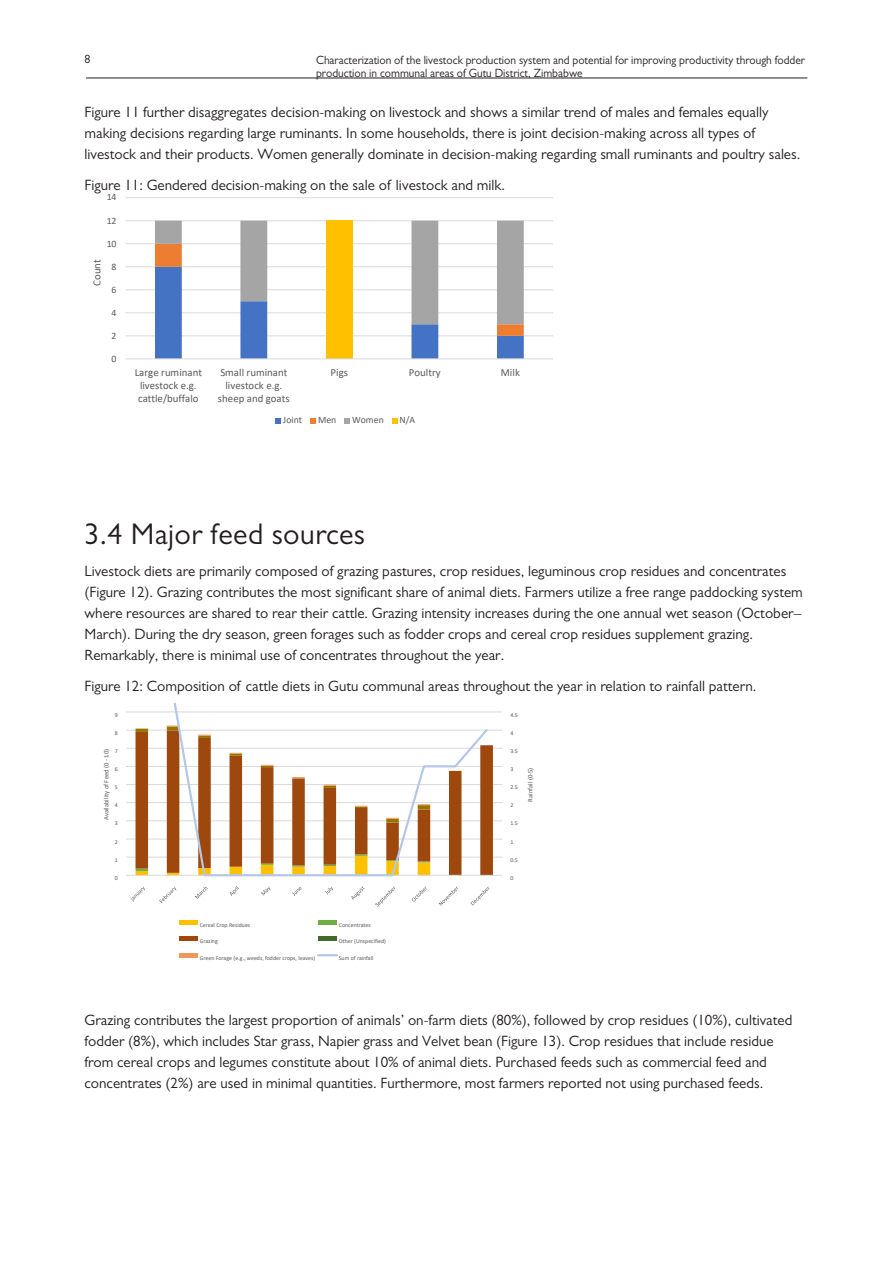
<style>
.page{position:relative;width:893px;height:1263px;background:#fff}
.page>*{position:absolute;margin:0;border:0;box-sizing:border-box;transform-origin:0 0}
.Heading_1{font:30px "Gill Sans";letter-spacing:.01em;color:#231f20}
.Body_Text{font:15px/21px "Gill Sans";color:#231f20}
.Figure_Caption{font:15px "Gill Sans";color:#231f20}
.t1{font:12px/13.5px "Gill Sans";color:#231f20;scale:.95 1}
.t2{font:12px "Gill Sans";color:#231f20}
.t3{font:10.8px/13.2px "Calibri";color:#595959;text-align:center}
.t4{font:9.75px "Calibri";color:#595959}
.t5{font:6.6px "Calibri";letter-spacing:.005em;color:#595959}
.t6{font:5.85px "Calibri";letter-spacing:-.005em;color:#595959}
</style>
<div class="page">
<hr style="left:86px;top:78px;width:721px;height:1px;background:#231f20">
<hr style="left:126px;top:335px;width:427px;height:1px;background:#d9d9d9">
<hr style="left:126px;top:312px;width:427px;height:1px;background:#d9d9d9">
<hr style="left:126px;top:289px;width:427px;height:1px;background:#d9d9d9">
<hr style="left:126px;top:266px;width:427px;height:1px;background:#d9d9d9">
<hr style="left:126px;top:243px;width:427px;height:1px;background:#d9d9d9">
<hr style="left:126px;top:220px;width:427px;height:1px;background:#d9d9d9">
<hr style="left:126px;top:197px;width:427px;height:1px;background:#d9d9d9">
<svg style="left:155px;top:221px;width:369px;height:137px"></svg>
<div style="left:326px;top:221px;width:27px;height:138px;background:#ffc000"></div>
<hr style="left:126px;top:358px;width:427px;height:1px;background:#d9d9d9">
<svg style="left:276px;top:418px;width:5px;height:5px"></svg>
<svg style="left:310px;top:418px;width:6px;height:5px"></svg>
<svg style="left:345px;top:418px;width:5px;height:5px"></svg>
<svg style="left:392px;top:418px;width:5px;height:5px"></svg>
<hr style="left:126px;top:857px;width:376px;height:1px;background:#d9d9d9">
<hr style="left:126px;top:839px;width:376px;height:1px;background:#d9d9d9">
<hr style="left:126px;top:820px;width:376px;height:1px;background:#d9d9d9">
<hr style="left:126px;top:802px;width:376px;height:1px;background:#d9d9d9">
<hr style="left:126px;top:784px;width:376px;height:1px;background:#d9d9d9">
<hr style="left:126px;top:766px;width:376px;height:1px;background:#d9d9d9">
<hr style="left:126px;top:748px;width:376px;height:1px;background:#d9d9d9">
<hr style="left:126px;top:730px;width:376px;height:1px;background:#d9d9d9">
<hr style="left:126px;top:711px;width:376px;height:1px;background:#d9d9d9">
<hr style="left:126px;top:703px;width:376px;height:1px;background:#d9d9d9">
<hr style="left:126px;top:875px;width:376px;height:1px;background:#d9d9d9">
<svg style="left:139px;top:703px;width:351px;height:173px"></svg>
<svg style="left:130px;top:886px;width:15px;height:16px"></svg>
<svg style="left:159px;top:887px;width:17px;height:16px"></svg>
<svg style="left:195px;top:887px;width:13px;height:12px"></svg>
<svg style="left:230px;top:886px;width:9px;height:10px"></svg>
<svg style="left:261px;top:886px;width:9px;height:9px"></svg>
<svg style="left:292px;top:887px;width:10px;height:9px"></svg>
<svg style="left:325px;top:886px;width:8px;height:8px"></svg>
<svg style="left:351px;top:886px;width:14px;height:14px"></svg>
<svg style="left:375px;top:886px;width:20px;height:21px"></svg>
<svg style="left:412px;top:886px;width:15px;height:15px"></svg>
<svg style="left:439px;top:886px;width:19px;height:20px"></svg>
<svg style="left:470px;top:886px;width:19px;height:19px"></svg>
<hr style="left:179px;top:920px;width:19px;height:4px;background:#ffc000">
<hr style="left:318px;top:920px;width:19px;height:4px;background:#70ad47">
<div style="left:179px;top:936px;width:19px;height:5px;background:#9e480e"></div>
<div style="left:318px;top:936px;width:19px;height:5px;background:#43682b"></div>
<div style="left:179px;top:953px;width:19px;height:5px;background:#f1975a"></div>
<svg style="left:318px;top:954px;width:19px;height:2px"></svg>
<p class="t2" style="left:85px;top:52px;width:7px">8</p>
<p class="t1" style="left:316px;top:53px;width:516px">Characterization of the livestock production system and potential for improving productivity through fodder production in communal areas of Gutu District, Zimbabwe</p>
<p class="Body_Text" style="left:85px;top:101px;width:717px">Figure 11 further disaggregates decision-making on livestock and shows a similar trend of males and females equally making decisions regarding large ruminants. In some households, there is joint decision-making across all types of livestock and their products. Women generally dominate in decision-making regarding small ruminants and poultry sales.</p>
<p class="Figure_Caption" style="left:85px;top:176px;width:422px">Figure 11: Gendered decision-making on the sale of livestock and milk.</p>
<p class="t4" style="left:107px;top:190px;width:11px">14</p>
<p class="t4" style="left:107px;top:213px;width:11px">12</p>
<p class="t4" style="left:107px;top:236px;width:11px">10</p>
<p class="t3" style="left:90px;top:286px;width:28px;rotate:-90deg">Count</p>
<p class="t4" style="left:112px;top:260px;width:6px">8</p>
<p class="t4" style="left:112px;top:283px;width:6px">6</p>
<p class="t4" style="left:112px;top:306px;width:6px">4</p>
<p class="t4" style="left:112px;top:329px;width:6px">2</p>
<p class="t4" style="left:112px;top:352px;width:6px">0</p>
<p class="t3" style="left:135px;top:365px;width:69px">Large ruminant livestock e.g. cattle/buffalo</p>
<p class="t3" style="left:218px;top:365px;width:73px">Small ruminant livestock e.g. sheep and goats</p>
<p class="t3" style="left:331px;top:365px;width:19px">Pigs</p>
<p class="t3" style="left:409px;top:365px;width:33px">Poultry</p>
<p class="t3" style="left:501px;top:365px;width:21px">Milk</p>
<p class="t4" style="left:283px;top:413px;width:20px">Joint</p>
<p class="t4" style="left:318px;top:413px;width:20px">Men</p>
<p class="t4" style="left:352px;top:413px;width:33px">Women</p>
<p class="t4" style="left:400px;top:413px;width:17px">N/A</p>
<p class="Heading_1" style="left:85px;top:516px;width:282px">3.4 Major feed sources</p>
<p class="Body_Text" style="left:85px;top:560px;width:720px">Livestock diets are primarily composed of grazing pastures, crop residues, leguminous crop residues and concentrates (Figure 12). Grazing contributes the most significant share of animal diets. Farmers utilize a free range paddocking system where resources are shared to rear their cattle. Grazing intensity increases during the one annual wet season (October– March). During the dry season, green forages such as fodder crops and cereal crop residues supplement grazing.<br>Remarkably, there is minimal use of concentrates throughout the year.</p>
<p class="Figure_Caption" style="left:85px;top:677px;width:673px">Figure 12: Composition of cattle diets in Gutu communal areas throughout the year in relation to rainfall pattern.</p>
<p class="t6" style="left:115px;top:710px;width:4px">9</p>
<p class="t6" style="left:510px;top:710px;width:9px">4.5</p>
<p class="t6" style="left:115px;top:729px;width:4px">8</p>
<p class="t6" style="left:510px;top:729px;width:4px">4</p>
<p class="t6" style="left:115px;top:747px;width:4px">7</p>
<p class="t5" style="left:102px;top:820px;width:72px;rotate:-90deg">Availability of Feed (0 - 10)</p>
<p class="t6" style="left:115px;top:765px;width:4px">6</p>
<p class="t6" style="left:115px;top:783px;width:4px">5</p>
<p class="t6" style="left:115px;top:801px;width:4px">4</p>
<p class="t6" style="left:115px;top:819px;width:4px">3</p>
<p class="t6" style="left:510px;top:747px;width:9px">3.5</p>
<p class="t6" style="left:510px;top:765px;width:4px">3</p>
<p class="t6" style="left:510px;top:783px;width:9px">2.5</p>
<p class="t6" style="left:510px;top:801px;width:4px">2</p>
<p class="t6" style="left:510px;top:819px;width:9px">1.5</p>
<p class="t5" style="left:526px;top:801px;width:35px;rotate:-90deg">Rainfall (0-5)</p>
<p class="t6" style="left:115px;top:838px;width:4px">2</p>
<p class="t6" style="left:510px;top:838px;width:4px">1</p>
<p class="t6" style="left:115px;top:856px;width:4px">1</p>
<p class="t6" style="left:510px;top:856px;width:9px">0.5</p>
<p class="t6" style="left:115px;top:874px;width:4px">0</p>
<p class="t6" style="left:510px;top:874px;width:4px">0</p>
<p class="t6" style="left:200px;top:921px;width:52px">Cereal Crop Residues</p>
<p class="t6" style="left:339px;top:921px;width:33px">Concentrates</p>
<p class="t6" style="left:200px;top:937px;width:20px">Grazing</p>
<p class="t6" style="left:339px;top:937px;width:49px">Other (Unspecified)</p>
<p class="t6" style="left:200px;top:954px;width:117px">Green Forage (e.g., weeds, fodder crops, leaves)</p>
<p class="t6" style="left:339px;top:954px;width:36px">Sum of rainfall</p>
<p class="Body_Text" style="left:85px;top:1009px;width:709px">Grazing contributes the largest proportion of animals’ on-farm diets (80%), followed by crop residues (10%), cultivated fodder (8%), which includes Star grass, Napier grass and Velvet bean (Figure 13). Crop residues that include residue from cereal crops and legumes constitute about 10% of animal diets. Purchased feeds such as commercial feed and concentrates (2%) are used in minimal quantities. Furthermore, most farmers reported not using purchased feeds.</p>
</div>
